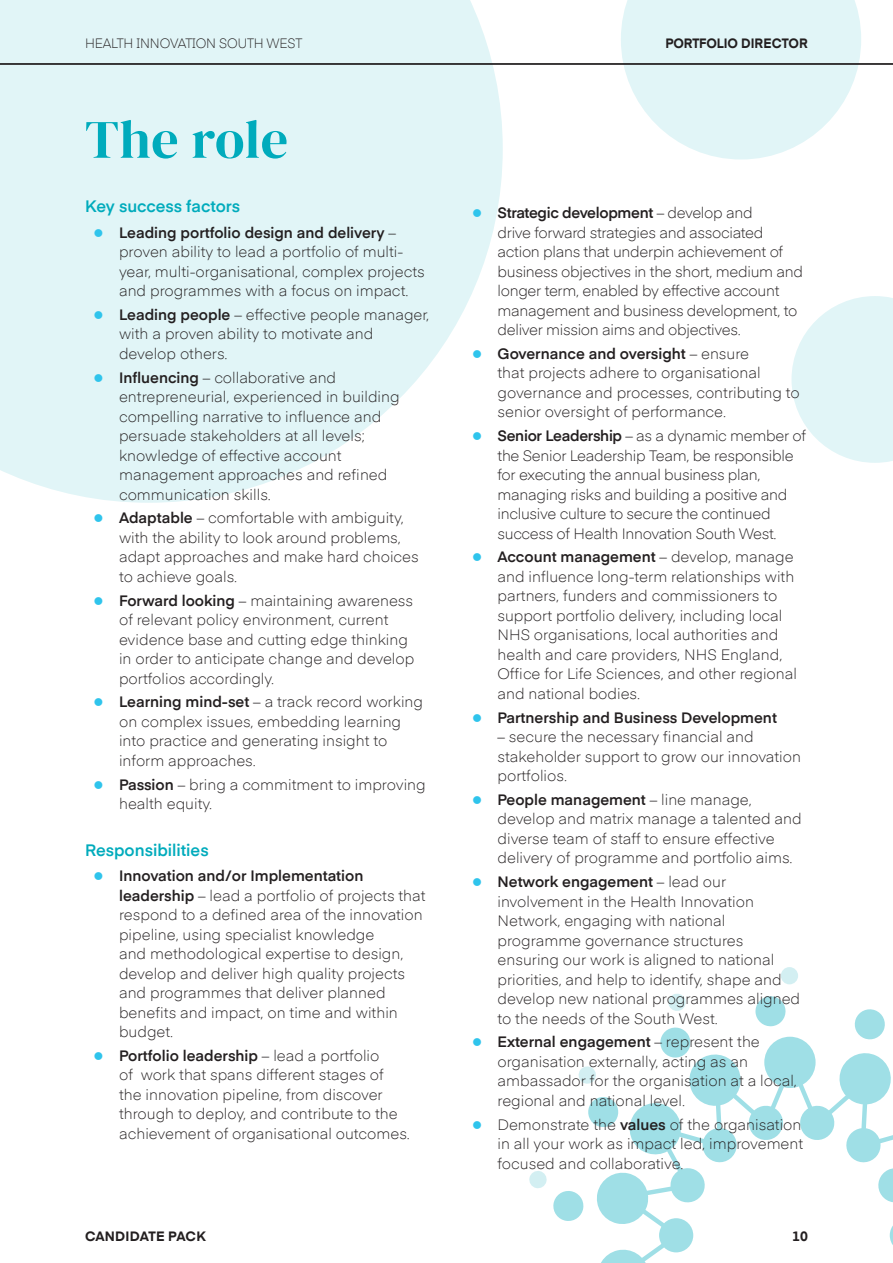
<style>
.page{position:relative;width:893px;height:1263px;background:#fff}
.page>*{position:absolute;margin:0;border:0;box-sizing:border-box;transform-origin:0 0}
.t1{font:54px "DM Serif Display";letter-spacing:.01em;color:#00abbc}
.t2{font:600 16.5px "Eina 01";color:#00abbc}
.t3{font:300 15px/19.5px "Eina 01";color:#231f20}
.t4{font:300 15px/19.5px "Eina 01";letter-spacing:-.02em;color:#231f20}
.t5{font:600 15px "Eina 01";color:#231f20}
.t6{font:300 13.5px "Eina 04";letter-spacing:-.01em;color:#231f20;scale:.95 1}
.t7{font:700 13.5px "Eina 01";letter-spacing:-.005em;color:#231f20;scale:.95 1}
.t8{font:700 13.5px "Eina 01";letter-spacing:-.005em;color:#231f20}
.t9{font:5.55px "Courier";color:#000}
.s1{color:#2fc4ec}
.s2{font-weight:600}
</style>
<div class="page">
<svg style="left:0;top:0;width:503px;height:503px;fill:#e1f5f7"></svg>
<svg style="left:621px;top:0;width:240px;height:160px"></svg>
<svg style="left:791px;top:296px;width:102px;height:167px"></svg>
<hr style="left:0;top:64px;width:893px;height:1px;background:#231f20">
<div style="left:764px;top:1037px;width:52px;height:51px;background:#9fdfe6;border-radius:50%"></div>
<svg style="left:601px;top:1249px;width:50px;height:14px"></svg>
<div style="left:659px;top:1218px;width:34px;height:34px;background:#9fdfe6;border-radius:50%"></div>
<svg style="left:890px;top:1226px;width:3px;height:19px"></svg>
<svg style="left:798px;top:1049px;width:95px;height:154px"></svg>
<div style="left:781px;top:967px;width:17px;height:17px;background:#d3eff2;border-radius:50%"></div>
<svg style="left:529px;top:993px;width:257px;height:233px"></svg>
<svg style="left:854px;top:1009px;width:31px;height:31px"></svg>
<p class="t6" style="left:85px;top:33px;width:230px">HEALTH INNOVATION SOUTH WEST</p>
<p class="t7" style="left:665px;top:33px;width:151px">PORTFOLIO DIRECTOR</p>
<h1 class="t1" style="left:85px;top:108px;width:205px">The role</h1>
<p class="t2" style="left:85px;top:194px;width:157px">Key success factors</p>
<p class="t3" style="left:119px;top:221px;width:307px;text-indent:-26px"><span class="s1">●</span> <span class="s2">Leading portfolio design and delivery</span> – proven ability to lead a portfolio of multi&shy;year, multi-organisational, complex projects and programmes with a focus on impact.</p>
<p class="t3" style="left:119px;top:304px;width:312px;text-indent:-26px"><span class="s1">●</span> <span class="s2">Leading people</span> – effective people manager, with a proven ability to motivate and develop others.</p>
<p class="t3" style="left:119px;top:366px;width:282px;text-indent:-26px"><span class="s1">●</span> <span class="s2">Influencing</span> – collaborative and entrepreneurial, experienced in building compelling narrative to influence and persuade stakeholders at all levels; knowledge of effective account management approaches and refined communication skills.</p>
<p class="t3" style="left:119px;top:507px;width:301px;text-indent:-26px"><span class="s1">●</span> <span class="s2">Adaptable</span> – comfortable with ambiguity, with the ability to look around problems, adapt approaches and make hard choices to achieve goals.</p>
<p class="t3" style="left:119px;top:589px;width:297px;text-indent:-26px"><span class="s1">●</span> <span class="s2">Forward looking</span> – maintaining awareness of relevant policy environment, current evidence base and cutting edge thinking in order to anticipate change and develop portfolios accordingly.</p>
<p class="t3" style="left:119px;top:691px;width:305px;text-indent:-26px"><span class="s1">●</span> <span class="s2">Learning mind-set</span> – a track record working on complex issues, embedding learning into practice and generating insight to inform approaches.</p>
<p class="t3" style="left:119px;top:773px;width:308px;text-indent:-26px"><span class="s1">●</span> <span class="s2">Passion</span> – bring a commitment to improving health equity.</p>
<p class="t2" style="left:85px;top:837px;width:125px">Responsibilities</p>
<p class="t3" style="left:119px;top:865px;width:308px;text-indent:-26px"><span class="s1">●</span> <span class="s2">Innovation and/or Implementation leadership</span> – lead a portfolio of projects that respond to a defined area of the innovation pipeline, using specialist knowledge<br>and methodological expertise to design, develop and deliver high quality projects and programmes that deliver planned benefits and impact, on time and within budget.</p>
<p class="t3" style="left:119px;top:1045px;width:292px;text-indent:-26px"><span class="s1">●</span> <span class="s2">Portfolio leadership</span> – lead a portfolio<br>of work that spans different stages of the innovation pipeline, from discover through to deploy, and contribute to the achievement of organisational outcomes.</p>
<p class="t4" style="left:497px;top:202px;width:307px;text-indent:-26px"><span class="s1">●</span> <span class="s2">Strategic development</span> – develop and<br>drive forward strategies and associated action plans that underpin achievement of business objectives in the short, medium and longer term, enabled by effective account management and business development, to deliver mission aims and objectives.</p>
<p class="t3" style="left:497px;top:343px;width:304px;text-indent:-26px"><span class="s1">●</span> <span class="s2">Governance and oversight</span> – ensure<br>that projects adhere to organisational governance and processes, contributing to senior oversight of performance.</p>
<p class="t4" style="left:497px;top:425px;width:310px;text-indent:-26px"><span class="s1">●</span> <span class="s2">Senior Leadership</span> – as a dynamic member of the Senior Leadership Team, be responsible for executing the annual business plan, managing risks and building a positive and inclusive culture to secure the continued success of Health Innovation South West.</p>
<p class="t3" style="left:497px;top:546px;width:301px;text-indent:-26px"><span class="s1">●</span> <span class="s2">Account management</span> – develop, manage and influence long-term relationships with partners, funders and commissioners to support portfolio delivery, including local NHS organisations, local authorities and health and care providers, NHS England, Office for Life Sciences, and other regional and national bodies.</p>
<p class="t5" style="left:472px;top:706px;width:306px"><span class="s1">●</span> Partnership and Business Development</p>
<p class="t3" style="left:497px;top:726px;width:305px">– secure the necessary financial and stakeholder support to grow our innovation portfolios.</p>
<p class="t3" style="left:497px;top:789px;width:306px;text-indent:-26px"><span class="s1">●</span> <span class="s2">People management</span> – line manage, develop and matrix manage a talented and diverse team of staff to ensure effective delivery of programme and portfolio aims.</p>
<p class="t3" style="left:497px;top:871px;width:304px;text-indent:-26px"><span class="s1">●</span> <span class="s2">Network engagement</span> – lead our involvement in the Health Innovation Network, engaging with national programme governance structures ensuring our work is aligned to national priorities, and help to identify, shape and develop new national programmes aligned to the needs of the South West.</p>
<p class="t3" style="left:497px;top:1031px;width:301px;text-indent:-26px"><span class="s1">●</span> <span class="s2">External engagement</span> – represent the organisation externally, acting as an ambassador for the organisation at a local, regional and national level.</p>
<p class="t3" style="left:497px;top:1113px;width:307px;text-indent:-26px"><span class="s1">●</span> Demonstrate the <span class="s2">values</span> of the organisation in all your work as impact led, improvement focused and collaborative.</p>
<p class="t9" style="left:564px;top:941px;width:51px">SWAHSN_BACK.pdf</p>
<p class="t9" style="left:623px;top:941px;width:5px">1</p>
<p class="t9" style="left:637px;top:941px;width:34px">04/07/2023</p>
<p class="t9" style="left:679px;top:941px;width:18px">16:03</p>
<p class="t8" style="left:85px;top:1226px;width:122px">CANDIDATE PACK</p>
<p class="t8" style="left:792px;top:1226px;width:17px">10</p>
</div>
